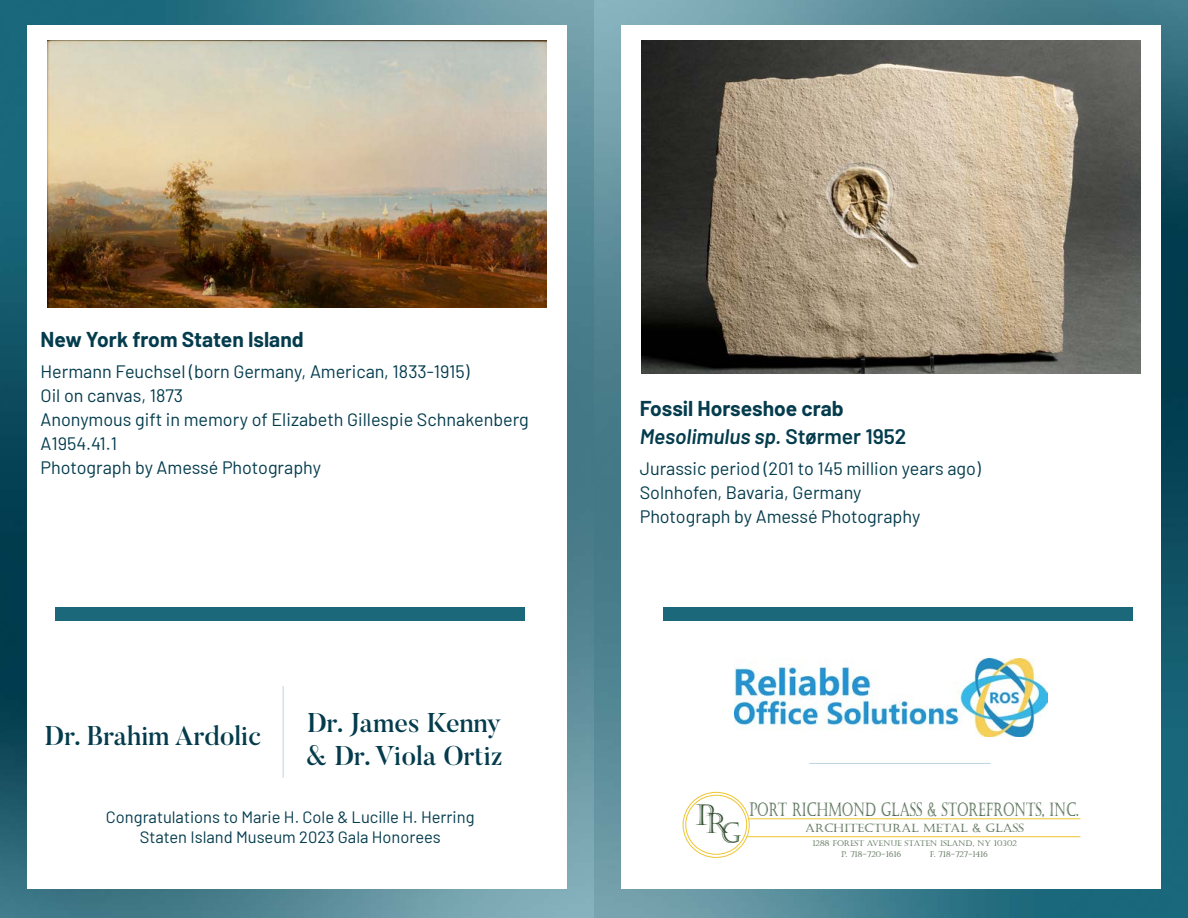
<style>
.page{position:relative;width:1188px;height:918px;background:#fff}
.page>*{position:absolute;margin:0;border:0;box-sizing:border-box;transform-origin:0 0}
.t1{font:28.65px "Castellar";color:#304d2f;scale:1.06 1}
.t2{font:500 27px/32.4px "Butler";color:#043c4d}
.t3{font:700 21px/27.8px "Barlow";color:#043c4d}
.t4{font:18.75px "Castellar";color:#2f4d2e;scale:.69 1}
.t5{font:18px/24px "Barlow";color:#043c4d}
.t6{font:16.5px/19.5px "Barlow";color:#043c4d;text-align:center}
.t7{font:11.55px "Castellar";color:#2f4d2e}
.t8{font:7.95px "Castellar";color:#2f4d2e}
.s1{font-weight:600;font-style:italic}
.s2{font-weight:600}
</style>
<div class="page">
<img style="left:0;top:0;width:594px;height:918px">
<div style="left:27px;top:25px;width:540px;height:864px;background:#fff"></div>
<div style="left:55px;top:608px;width:470px;height:13px;background:#1c687b"></div>
<hr style="left:283px;top:686px;width:1px;height:92px;background:#bed5e2">
<img style="left:47px;top:40px;width:500px;height:267px">
<img style="left:594px;top:0;width:594px;height:918px">
<div style="left:621px;top:25px;width:540px;height:864px;background:#fff"></div>
<div style="left:663px;top:608px;width:470px;height:13px;background:#1c687b"></div>
<hr style="left:809px;top:763px;width:182px;height:1px;background:#bed5e2">
<img style="left:641px;top:40px;width:500px;height:334px">
<img style="left:735px;top:658px;width:312px;height:78px">
<div style="left:685px;top:795px;width:62px;height:60px;border:1px solid #eec533;border-radius:50%"></div>
<div style="left:683px;top:792px;width:67px;height:66px;border:1px solid #eec533;border-radius:50%"></div>
<hr style="left:747px;top:836px;width:333px;height:1px;background:#eec533">
<hr style="left:749px;top:818px;width:331px;height:1px;background:#eec533">
<p class="t3" style="left:40px;top:324px;width:265px">New York from Staten Island</p>
<p class="t5" style="left:40px;top:358px;width:490px">Hermann Feuchsel (born Germany, American, 1833-1915)<br>Oil on canvas, 1873<br>Anonymous gift in memory of Elizabeth Gillespie Schnakenberg A1954.41.1<br>Photograph by Amessé Photography</p>
<h2 class="t2" style="left:45px;top:719px;width:219px">Dr. Brahim Ardolic</h2>
<h2 class="t2" style="left:306px;top:707px;width:199px">Dr. James Kenny &amp; Dr. Viola Ortiz</h2>
<p class="t6" style="left:106px;top:806px;width:370px">Congratulations to Marie H. Cole &amp; Lucille H. Herring<br>Staten Island Museum 2023 Gala Honorees</p>
<p class="t3" style="left:640px;top:393px;width:268px">Fossil Horseshoe crab<br><span class="s1">Mesolimulus sp.</span> <span class="s2">Størmer 1952</span></p>
<p class="t5" style="left:640px;top:455px;width:343px">Jurassic period (201 to 145 million years ago)<br>Solnhofen, Bavaria, Germany<br>Photograph by Amessé Photography</p>
<h1 class="t1" style="left:696px;top:807px;width:45px">PRG</h1>
<p class="t4" style="left:749px;top:799px;width:480px">PORT RICHMOND GLASS &amp; STOREFRONTS, INC.</p>
<p class="t7" style="left:805px;top:822px;width:220px">ARCHITECTURAL METAL &amp; GLASS</p>
<p class="t8" style="left:812px;top:839px;width:206px">1288 FOREST AVENUE STATEN ISLAND, NY 10302</p>
<p class="t8" style="left:841px;top:849px;width:61px">P. 718-720-1616</p>
<p class="t8" style="left:930px;top:849px;width:60px">F. 718-727-1416</p>
</div>
